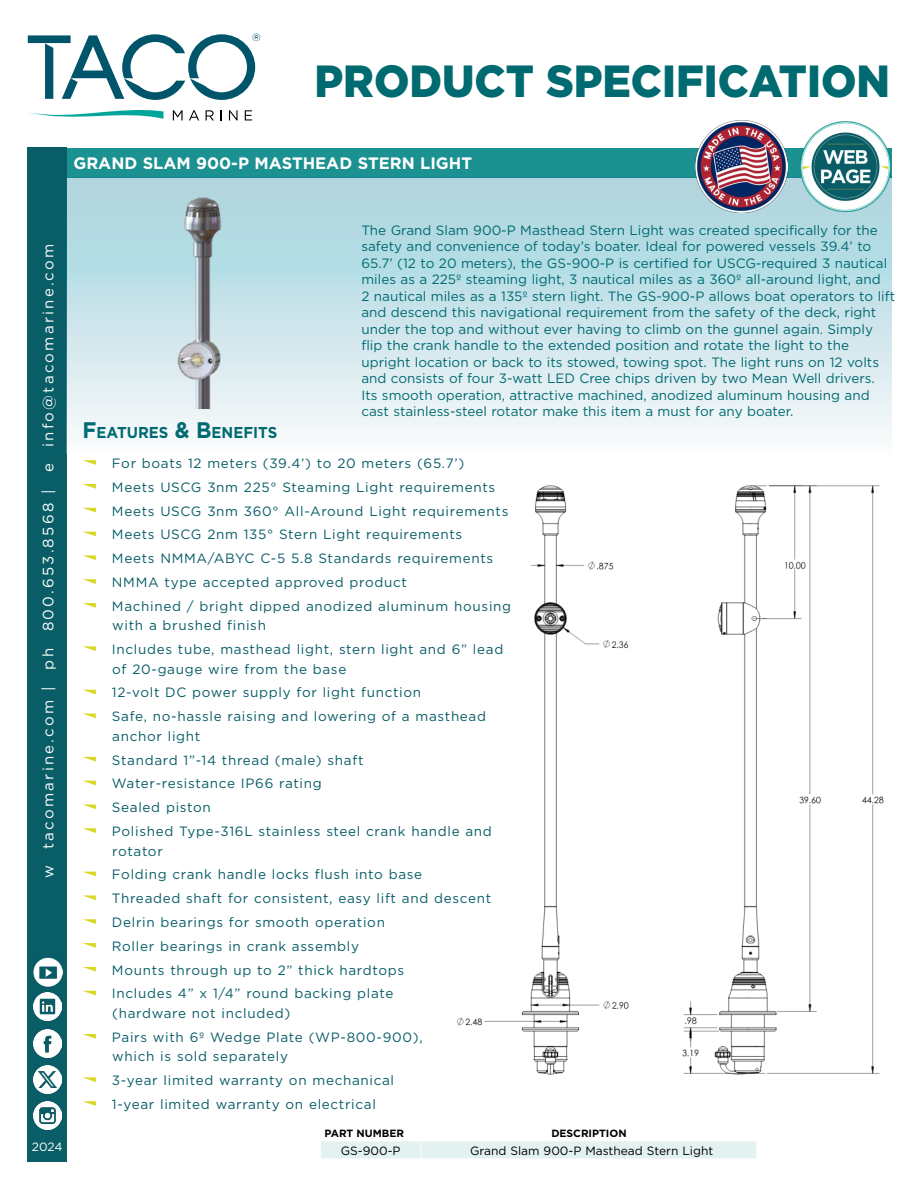
<style>
.page{position:relative;width:918px;height:1188px;background:#fff}
.page>*{position:absolute;margin:0;border:0;box-sizing:border-box;transform-origin:0 0}
.t1{font:900 45px "Gotham";color:#006a71;scale:.95 1}
.t2{font:700 16.5px "Gotham";color:#fff}
.t3{font:700 15.75px "Gotham";color:#006a71;scale:.95 1}
.t4{font:15px "Gotham";letter-spacing:.15em;color:#fff}
.t5{font:13.5px/23.9px "Gotham";letter-spacing:.05em;color:#095d67}
.t6{font:13.5px/16.5px "Gotham";color:#006a71}
.t7{font:12px "Gotham";color:#000}
.t8{font:12px "Gotham";color:#fff}
.t9{font:700 10.5px "Gotham";color:#000}
.t10{font:10.5px "Gotham";color:#00556a}
.s1{font-size:22.5px}
</style>
<div class="page">
<div style="left:28px;top:148px;width:39px;height:1014px;background:#095d67"></div>
<div style="left:67px;top:148px;width:825px;height:29px;background:#1c9191"></div>
<div style="left:67px;top:177px;width:825px;height:277px;background:linear-gradient(to bottom,#a4d2db,#f6f9fb)"></div>
<svg style="left:28px;top:34px;width:227px;height:87px"></svg>
<img style="left:34px;top:993px;width:28px;height:28px">
<img style="left:33px;top:1029px;width:28px;height:29px">
<img style="left:33px;top:1065px;width:28px;height:29px">
<img style="left:33px;top:1102px;width:28px;height:28px">
<img style="left:33px;top:957px;width:30px;height:30px">
<div style="left:37px;top:1071px;width:19px;height:16px;background:#fff"></div>
<img style="left:39px;top:1071px;width:17px;height:16px">
<img style="left:456px;top:485px;width:428px;height:590px">
<div style="left:321px;top:1141px;width:435px;height:17px;background:#e3f2f0"></div>
<svg style="left:83px;top:460px;width:13px;height:5px"></svg>
<svg style="left:83px;top:484px;width:13px;height:5px"></svg>
<svg style="left:83px;top:508px;width:13px;height:5px"></svg>
<svg style="left:84px;top:532px;width:12px;height:4px"></svg>
<svg style="left:83px;top:555px;width:13px;height:5px"></svg>
<svg style="left:83px;top:579px;width:13px;height:5px"></svg>
<svg style="left:83px;top:603px;width:13px;height:5px"></svg>
<svg style="left:83px;top:646px;width:13px;height:5px"></svg>
<svg style="left:83px;top:690px;width:13px;height:4px"></svg>
<svg style="left:84px;top:714px;width:12px;height:4px"></svg>
<svg style="left:83px;top:757px;width:13px;height:5px"></svg>
<svg style="left:83px;top:781px;width:13px;height:4px"></svg>
<svg style="left:84px;top:805px;width:12px;height:4px"></svg>
<svg style="left:83px;top:828px;width:13px;height:5px"></svg>
<svg style="left:84px;top:872px;width:12px;height:4px"></svg>
<svg style="left:83px;top:895px;width:13px;height:5px"></svg>
<svg style="left:83px;top:919px;width:13px;height:5px"></svg>
<svg style="left:83px;top:943px;width:13px;height:5px"></svg>
<svg style="left:83px;top:967px;width:13px;height:5px"></svg>
<svg style="left:83px;top:991px;width:13px;height:4px"></svg>
<svg style="left:83px;top:1034px;width:13px;height:5px"></svg>
<svg style="left:83px;top:1077px;width:13px;height:5px"></svg>
<svg style="left:83px;top:1101px;width:13px;height:5px"></svg>
<img style="left:799px;top:121px;width:93px;height:91px">
<img style="left:696px;top:120px;width:92px;height:92px">
<img style="left:81px;top:177px;width:246px;height:232px">
<p class="t10" style="left:252px;top:32px;width:10px">®</p>
<h1 class="t1" style="left:315px;top:55px;width:607px">PRODUCT SPECIFICATION</h1>
<p class="t2" style="left:73px;top:152px;width:400px">GRAND SLAM 900-P MASTHEAD STERN LIGHT</p>
<p class="t4" style="left:38px;top:878px;width:636px;rotate:-90deg">w tacomarine.com | ph 800.653.8568 | e info@tacomarine.com</p>
<p class="t8" style="left:32px;top:1139px;width:32px">2024</p>
<p class="t6" style="left:361px;top:221px;width:535px">The Grand Slam 900-P Masthead Stern Light was created specifically for the safety and convenience of today’s boater. Ideal for powered vessels 39.4’ to 65.7’ (12 to 20 meters), the GS-900-P is certified for USCG-required 3 nautical miles as a 225º steaming light, 3 nautical miles as a 360º all-around light, and<br>2 nautical miles as a 135º stern light. The GS-900-P allows boat operators to lift and descend this navigational requirement from the safety of the deck, right under the top and without ever having to climb on the gunnel again. Simply flip the crank handle to the extended position and rotate the light to the upright location or back to its stowed, towing spot. The light runs on 12 volts and consists of four 3-watt LED Cree chips driven by two Mean Well drivers.<br>Its smooth operation, attractive machined, anodized aluminum housing and cast stainless-steel rotator make this item a must for any boater.</p>
<p class="t3" style="left:82px;top:422px;width:207px"><span class="s1">F</span>EATURES <span class="s1">&amp; B</span>ENEFITS</p>
<p class="t5" style="left:112px;top:451px;width:401px">For boats 12 meters (39.4’) to 20 meters (65.7’)<br>Meets USCG 3nm 225° Steaming Light requirements Meets USCG 3nm 360° All-Around Light requirements Meets USCG 2nm 135° Stern Light requirements<br>Meets NMMA/ABYC C-5 5.8 Standards requirements NMMA type accepted approved product<br>Machined / bright dipped anodized aluminum housing</p>
<p class="t5" style="left:112px;top:613px;width:393px">with a brushed finish<br>Includes tube, masthead light, stern light and 6” lead</p>
<p class="t5" style="left:112px;top:657px;width:376px">of 20-gauge wire from the base<br>12-volt DC power supply for light function<br>Safe, no-hassle raising and lowering of a masthead</p>
<p class="t5" style="left:112px;top:724px;width:381px">anchor light<br>Standard 1”-14 thread (male) shaft<br>Water-resistance IP66 rating<br>Sealed piston<br>Polished Type-316L stainless steel crank handle and</p>
<p class="t5" style="left:112px;top:839px;width:381px">rotator<br>Folding crank handle locks flush into base Threaded shaft for consistent, easy lift and descent Delrin bearings for smooth operation<br>Roller bearings in crank assembly<br>Mounts through up to 2” thick hardtops<br>Includes 4” x 1/4” round backing plate</p>
<p class="t5" style="left:112px;top:1001px;width:312px">(hardware not included)<br>Pairs with 6º Wedge Plate (WP-800-900),</p>
<p class="t5" style="left:112px;top:1044px;width:284px">which is sold separately<br>3-year limited warranty on mechanical<br>1-year limited warranty on electrical</p>
<p class="t9" style="left:324px;top:1126px;width:81px">PART NUMBER</p>
<p class="t9" style="left:551px;top:1126px;width:77px">DESCRIPTION</p>
<p class="t7" style="left:341px;top:1143px;width:61px">GS-900-P</p>
<p class="t7" style="left:470px;top:1143px;width:245px">Grand Slam 900-P Masthead Stern Light</p>
</div>
